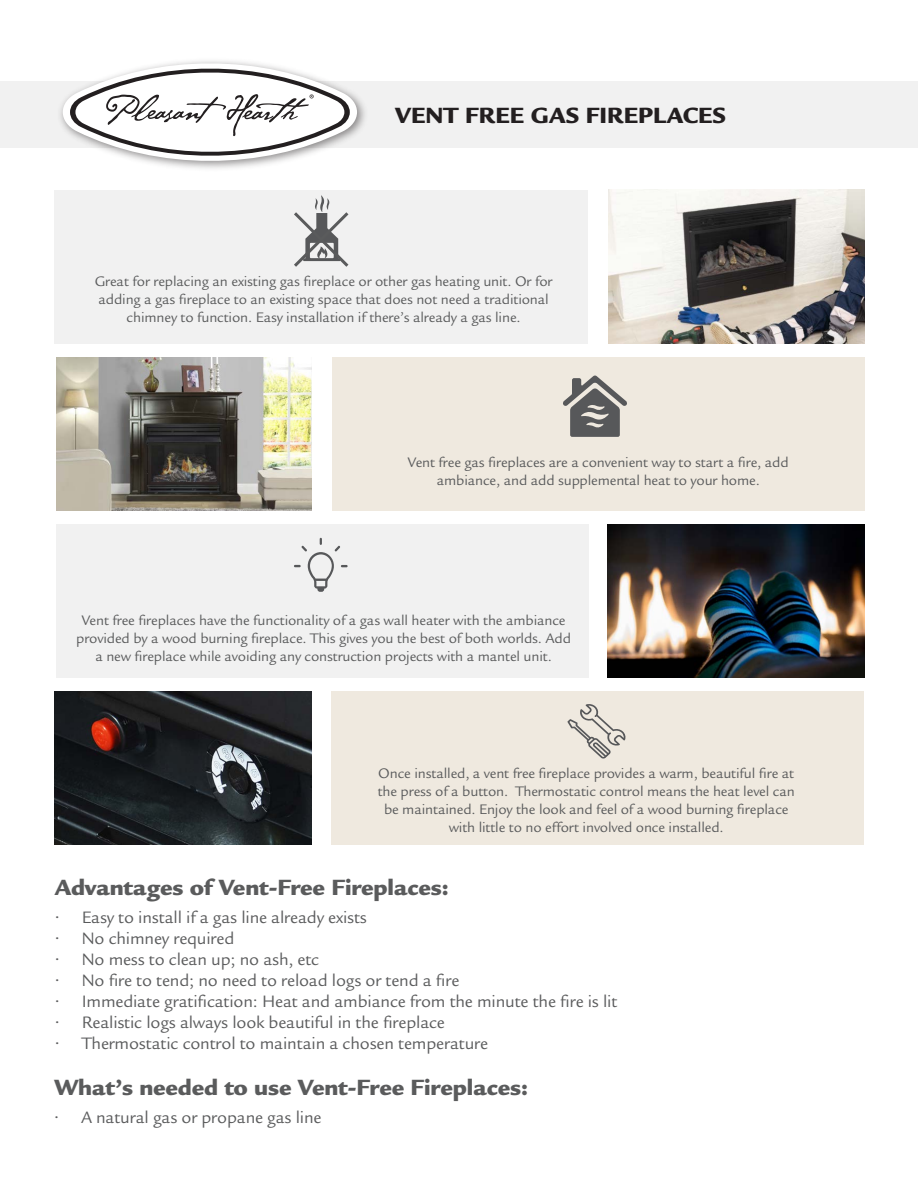
<style>
.page{position:relative;width:918px;height:1188px;background:#fff}
.page>*{position:absolute;margin:0;border:0;box-sizing:border-box;transform-origin:0 0}
.t1{font:900 24px "Legacy Sans Std";letter-spacing:-.01em;color:#5a5b5c}
.t2{font:900 24px "Legacy Sans Std";color:#231f20}
.t3{font:18px "Legacy Sans Std";letter-spacing:-.01em;color:#5a5b5c}
.t4{font:15px/18px "Legacy Sans Std";letter-spacing:-.01em;color:#5a5b5c;text-align:center}
</style>
<div class="page">
<div style="left:0;top:82px;width:918px;height:66px;background:#f1f1f1"></div>
<img style="left:54px;top:81px;width:317px;height:51px">
<svg style="left:63px;top:61px;width:294px;height:108px"></svg>
<div style="left:56px;top:524px;width:532px;height:154px;background:#f1f1f1"></div>
<div style="left:332px;top:357px;width:533px;height:154px;background:#efe9df"></div>
<div style="left:55px;top:190px;width:533px;height:153px;background:#f1f1f1"></div>
<div style="left:332px;top:691px;width:532px;height:154px;background:#efe9df"></div>
<img style="left:608px;top:190px;width:257px;height:153px">
<img style="left:56px;top:357px;width:256px;height:154px">
<img style="left:608px;top:524px;width:257px;height:154px">
<img style="left:55px;top:691px;width:257px;height:154px">
<svg style="left:567px;top:704px;width:59px;height:55px"></svg>
<svg style="left:294px;top:538px;width:54px;height:54px"></svg>
<svg style="left:563px;top:376px;width:64px;height:61px"></svg>
<svg style="left:294px;top:195px;width:55px;height:72px"></svg>
<h1 class="t2" style="left:395px;top:101px;width:332px">VENT FREE GAS FIREPLACES</h1>
<p class="t4" style="left:95px;top:272px;width:459px">Great for replacing an existing gas fireplace or other gas heating unit. Or for adding a gas fireplace to an existing space that does not need a traditional chimney to function. Easy installation if there’s already a gas line.</p>
<p class="t4" style="left:408px;top:454px;width:382px">Vent free gas fireplaces are a convenient way to start a fire, add ambiance, and add supplemental heat to your home.</p>
<p class="t4" style="left:76px;top:611px;width:496px">Vent free fireplaces have the functionality of a gas wall heater with the ambiance provided by a wood burning fireplace. This gives you the best of both worlds. Add a new fireplace while avoiding any construction projects with a mantel unit.</p>
<p class="t4" style="left:378px;top:765px;width:419px">Once installed, a vent free fireplace provides a warm, beautiful fire at the press of a button. Thermostatic control means the heat level can be maintained. Enjoy the look and feel of a wood burning fireplace with little to no effort involved once installed.</p>
<h1 class="t1" style="left:55px;top:874px;width:396px">Advantages of Vent-Free Fireplaces:</h1>
<p class="t3" style="left:55px;top:907px;width:314px">• Easy to install if a gas line already exists</p>
<p class="t3" style="left:55px;top:928px;width:181px">• No chimney required</p>
<p class="t3" style="left:55px;top:949px;width:266px">• No mess to clean up; no ash, etc</p>
<p class="t3" style="left:55px;top:970px;width:406px">• No fire to tend; no need to reload logs or tend a fire</p>
<p class="t3" style="left:55px;top:991px;width:564px">• Immediate gratification: Heat and ambiance from the minute the fire is lit</p>
<p class="t3" style="left:55px;top:1012px;width:392px">• Realistic logs always look beautiful in the fireplace</p>
<p class="t3" style="left:55px;top:1033px;width:435px">• Thermostatic control to maintain a chosen temperature</p>
<h1 class="t1" style="left:54px;top:1073px;width:475px">What’s needed to use Vent-Free Fireplaces:</h1>
<p class="t3" style="left:54px;top:1107px;width:269px">• A natural gas or propane gas line</p>
</div>
